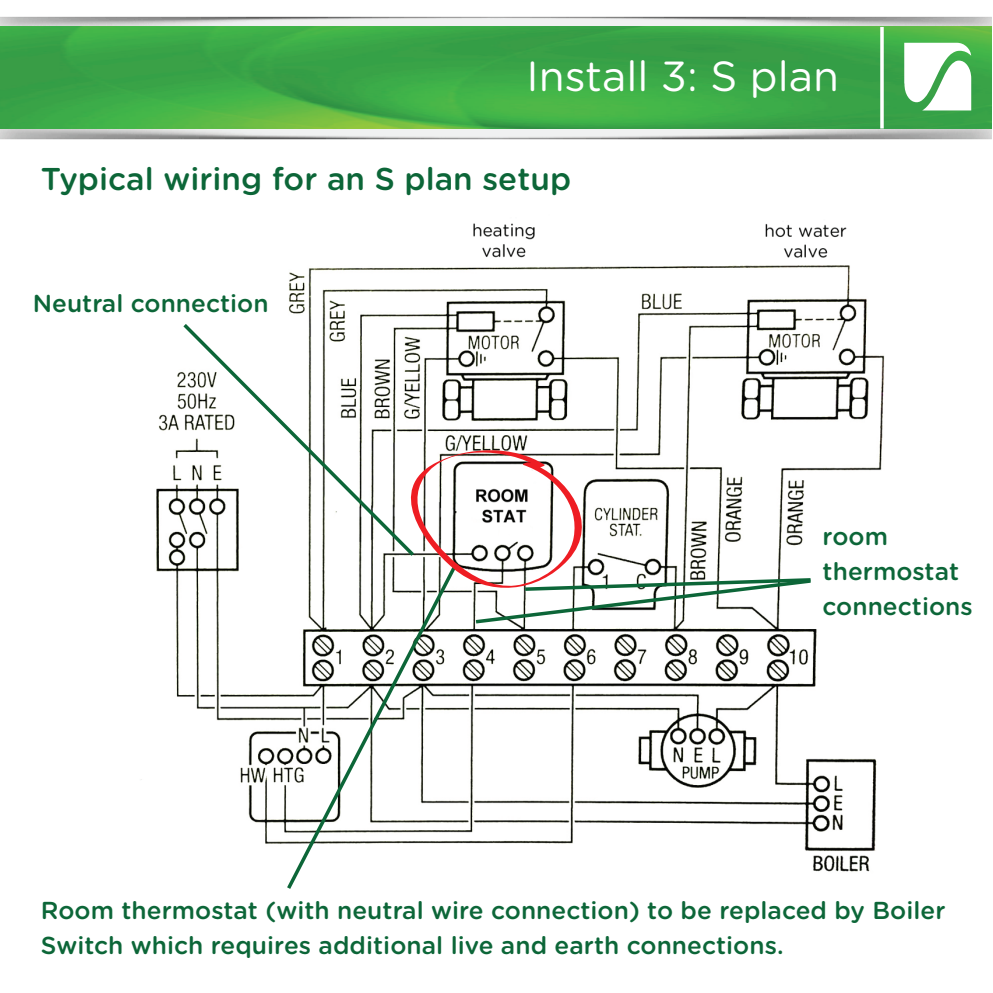
<style>
.page{position:relative;width:993px;height:993px;background:#fff}
.page>*{position:absolute;margin:0;border:0;box-sizing:border-box;transform-origin:0 0}
.t1{font:42px "Gotham Rounded";color:#fff}
.t2{font:500 31.5px "Gotham Rounded";color:#0c6638}
.t3{font:500 24.5px/35px "Gotham Rounded";color:#0c6638}
</style>
<div class="page">
<img style="left:0;top:128px;width:991px;height:12px">
<img style="left:0;top:16px;width:991px;height:11px">
<img style="left:0;top:27px;width:991px;height:101px">
<svg style="left:903px;top:43px;width:67px;height:67px"></svg>
<svg style="left:879px;top:27px;width:4px;height:101px"></svg>
<img style="left:141px;top:223px;width:744px;height:649px">
<svg style="left:284px;top:559px;width:176px;height:330px"></svg>
<svg style="left:180px;top:320px;width:237px;height:239px"></svg>
<svg style="left:384px;top:444px;width:430px;height:181px"></svg>
<h1 class="t1" style="left:526px;top:47px;width:314px">Install 3: S plan</h1>
<p class="t2" style="left:41px;top:157px;width:531px">Typical wiring for an S plan setup</p>
<p class="t3" style="left:33px;top:285px;width:237px">Neutral connection</p>
<p class="t3" style="left:822px;top:517px;width:152px">room thermostat connections</p>
<p class="t3" style="left:41px;top:891px;width:905px">Room thermostat (with neutral wire connection) to be replaced by Boiler<br>Switch which requires additional live and earth connections.</p>
</div>
